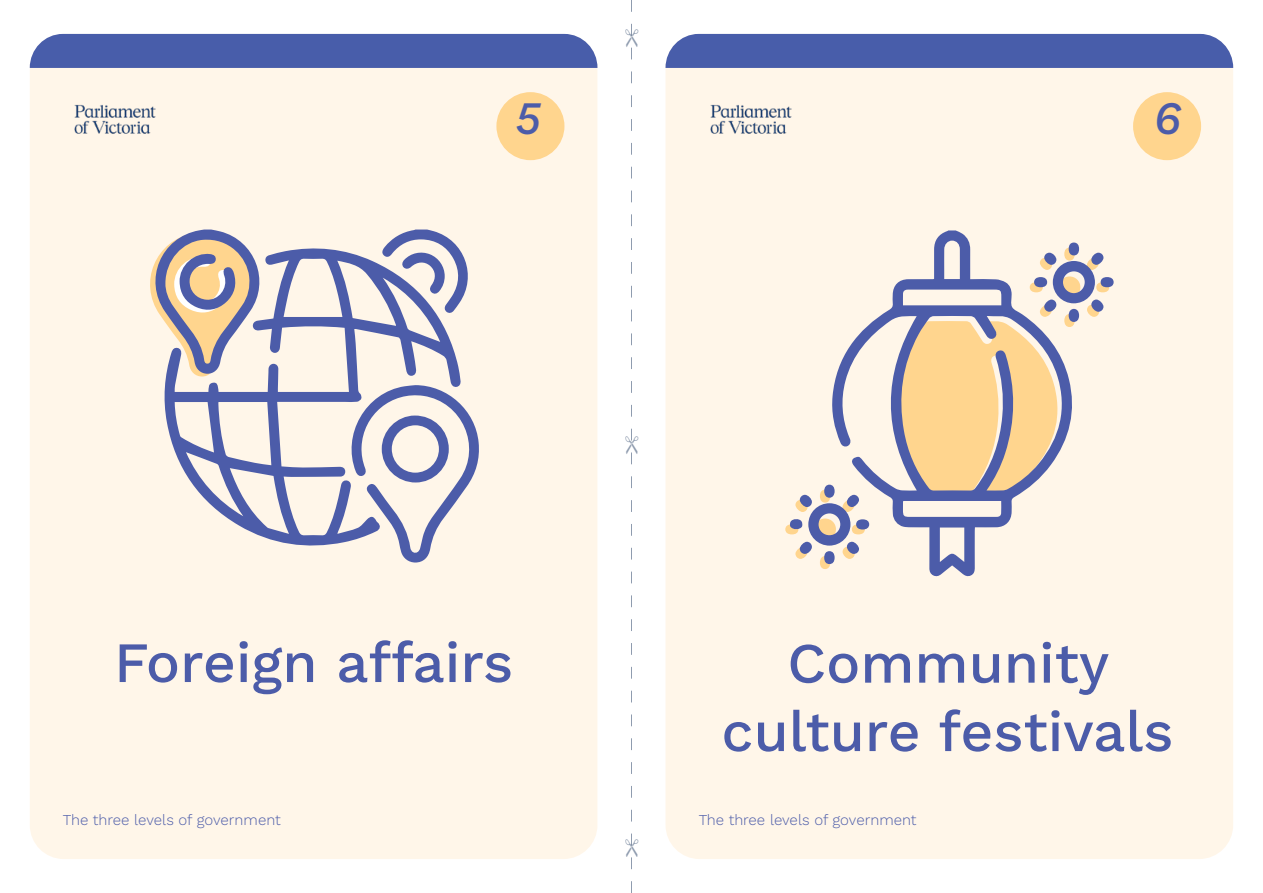
<style>
.page{position:relative;width:1263px;height:893px;background:#fff}
.page>*{position:absolute;margin:0;border:0;box-sizing:border-box;transform-origin:0 0}
.t1{font:500 57px/68.4px "Work Sans";color:#4c5ca9;text-align:center}
.t2{font:italic 500 46.5px "Work Sans";color:#4c5ca9}
.t3{font:300 15px "Work Sans";color:#4c5ca9}
</style>
<div class="page">
<div style="left:30px;top:34px;width:567px;height:825px;background:#fff6e9;border-radius:34px"></div>
<div style="left:665px;top:34px;width:568px;height:825px;background:#fff6e9;border-radius:34px"></div>
<div style="left:30px;top:34px;width:567px;height:34px;background:#485daa"></div>
<div style="left:496px;top:92px;width:68px;height:68px;background:#ffd58e;border-radius:50%"></div>
<img style="left:74px;top:104px;width:82px;height:30px">
<div style="left:665px;top:34px;width:568px;height:34px;background:#485daa"></div>
<div style="left:1133px;top:92px;width:68px;height:68px;background:#ffd58e;border-radius:50%"></div>
<img style="left:710px;top:104px;width:82px;height:30px">
<svg style="left:164px;top:248px;width:297px;height:298px"></svg>
<svg style="left:341px;top:385px;width:138px;height:177px"></svg>
<svg style="left:382px;top:230px;width:86px;height:84px"></svg>
<svg style="left:150px;top:230px;width:121px;height:147px"></svg>
<div style="left:820px;top:490px;width:10px;height:13px;background:#ffd58e;border-radius:50%"></div>
<div style="left:795px;top:500px;width:13px;height:12px;background:#ffd58e;border-radius:5px"></div>
<div style="left:820px;top:556px;width:10px;height:13px;background:#ffd58e;border-radius:50%"></div>
<div style="left:785px;top:524px;width:13px;height:10px;background:#ffd58e;border-radius:50%"></div>
<svg style="left:1087px;top:258px;width:12px;height:12px"></svg>
<div style="left:1087px;top:305px;width:12px;height:12px;background:#ffd58e;border-radius:5px"></div>
<div style="left:1096px;top:282px;width:13px;height:10px;background:#ffd58e;border-radius:50%"></div>
<svg style="left:832px;top:230px;width:244px;height:347px"></svg>
<div style="left:1069px;top:242px;width:10px;height:13px;background:#4c5ca9;border-radius:50%"></div>
<div style="left:1044px;top:253px;width:12px;height:12px;background:#4c5ca9;border-radius:5px"></div>
<div style="left:847px;top:542px;width:12px;height:12px;background:#4c5ca9;border-radius:5px"></div>
<div style="left:1091px;top:253px;width:12px;height:12px;background:#4c5ca9;border-radius:5px"></div>
<div style="left:824px;top:485px;width:11px;height:13px;background:#4c5ca9;border-radius:50%"></div>
<div style="left:824px;top:551px;width:11px;height:13px;background:#4c5ca9;border-radius:50%"></div>
<div style="left:1091px;top:299px;width:12px;height:13px;background:#4c5ca9;border-radius:5px"></div>
<div style="left:800px;top:495px;width:12px;height:12px;background:#4c5ca9;border-radius:5px"></div>
<div style="left:847px;top:495px;width:12px;height:12px;background:#4c5ca9;border-radius:5px"></div>
<svg style="left:894px;top:261px;width:201px;height:235px"></svg>
<div style="left:856px;top:519px;width:13px;height:10px;background:#4c5ca9;border-radius:50%"></div>
<div style="left:1100px;top:277px;width:14px;height:10px;background:#4c5ca9;border-radius:50%"></div>
<svg style="left:790px;top:503px;width:60px;height:56px"></svg>
<svg style="left:631px;top:0;width:1px;height:893px"></svg>
<h2 class="t2" style="left:515px;top:83px;width:28px">5</h2>
<h2 class="t2" style="left:1154px;top:83px;width:29px">6</h2>
<h1 class="t1" style="left:114px;top:626px;width:401px">Foreign affairs</h1>
<p class="t3" style="left:63px;top:808px;width:219px">The three levels of government</p>
<h1 class="t1" style="left:721px;top:627px;width:453px">Community culture festivals</h1>
<p class="t3" style="left:699px;top:808px;width:219px">The three levels of government</p>
</div>
